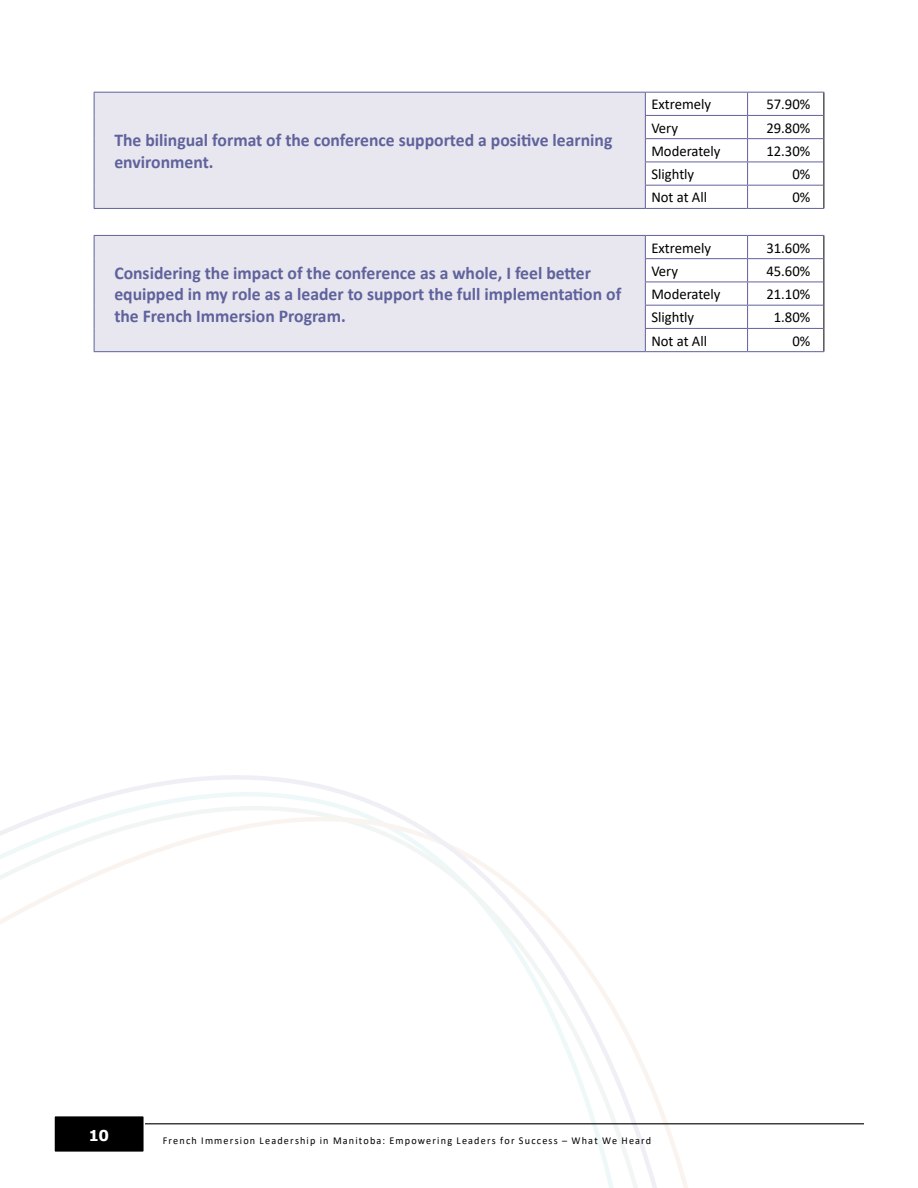
<style>
.page{position:relative;width:918px;height:1188px;background:#fff}
.page>*{position:absolute;margin:0;border:0;box-sizing:border-box;transform-origin:0 0}
.texte{font:700 18px/21.6px "Calibri";color:#5f629c}
.texte-2{font:15px "Calibri";color:#000}
.t1{font:700 15px "Verdana";color:#fff}
.t2{font:10.5px "Calibri";letter-spacing:.115em;color:#000}
</style>
<div class="page">
<svg style="left:0;top:775px;width:675px;height:413px"></svg>
<hr style="left:66px;top:1123px;width:798px;height:1px;background:#000">
<div style="left:54px;top:1116px;width:90px;height:36px;background:#000"></div>
<div style="left:53px;top:1115px;width:92px;height:38px;border:2px solid #fff"></div>
<svg style="left:681px;top:91px;width:183px;height:1097px"></svg>
<div style="left:94px;top:92px;width:551px;height:116px;background:#e8e7ef"></div>
<svg style="left:824px;top:93px;width:1px;height:115px"></svg>
<hr style="left:748px;top:92px;width:76px;height:1px;background:#5f629c">
<hr style="left:748px;top:115px;width:76px;height:1px;background:#5f629c">
<hr style="left:748px;top:138px;width:76px;height:1px;background:#5f629c">
<hr style="left:748px;top:162px;width:76px;height:1px;background:#5f629c">
<hr style="left:748px;top:185px;width:76px;height:1px;background:#5f629c">
<svg style="left:747px;top:93px;width:1px;height:115px"></svg>
<hr style="left:748px;top:208px;width:76px;height:1px;background:#5f629c">
<hr style="left:94px;top:92px;width:551px;height:1px;background:#5f629c">
<svg style="left:94px;top:93px;width:1px;height:115px"></svg>
<hr style="left:94px;top:208px;width:551px;height:1px;background:#5f629c">
<hr style="left:645px;top:92px;width:103px;height:1px;background:#5f629c">
<hr style="left:645px;top:115px;width:103px;height:1px;background:#5f629c">
<hr style="left:645px;top:138px;width:103px;height:1px;background:#5f629c">
<hr style="left:645px;top:162px;width:103px;height:1px;background:#5f629c">
<hr style="left:645px;top:185px;width:103px;height:1px;background:#5f629c">
<svg style="left:645px;top:93px;width:1px;height:115px"></svg>
<hr style="left:645px;top:208px;width:103px;height:1px;background:#5f629c">
<div style="left:94px;top:235px;width:551px;height:117px;background:#e8e7ef"></div>
<svg style="left:824px;top:236px;width:1px;height:115px"></svg>
<hr style="left:748px;top:235px;width:76px;height:1px;background:#5f629c">
<hr style="left:748px;top:258px;width:76px;height:1px;background:#5f629c">
<hr style="left:748px;top:282px;width:76px;height:1px;background:#5f629c">
<hr style="left:748px;top:305px;width:76px;height:1px;background:#5f629c">
<hr style="left:748px;top:328px;width:76px;height:1px;background:#5f629c">
<svg style="left:747px;top:236px;width:1px;height:115px"></svg>
<hr style="left:748px;top:351px;width:76px;height:1px;background:#5f629c">
<hr style="left:94px;top:235px;width:551px;height:1px;background:#5f629c">
<svg style="left:94px;top:236px;width:1px;height:115px"></svg>
<hr style="left:94px;top:351px;width:551px;height:1px;background:#5f629c">
<hr style="left:645px;top:235px;width:103px;height:1px;background:#5f629c">
<hr style="left:645px;top:258px;width:103px;height:1px;background:#5f629c">
<hr style="left:645px;top:282px;width:103px;height:1px;background:#5f629c">
<hr style="left:645px;top:305px;width:103px;height:1px;background:#5f629c">
<hr style="left:645px;top:328px;width:103px;height:1px;background:#5f629c">
<svg style="left:645px;top:236px;width:1px;height:115px"></svg>
<hr style="left:645px;top:351px;width:103px;height:1px;background:#5f629c">
<p class="texte" style="left:114px;top:129px;width:500px">The bilingual format of the conference supported a positive learning environment.</p>
<p class="texte" style="left:114px;top:262px;width:508px">Considering the impact of the conference as a whole, I feel better equipped in my role as a leader to support the full implementation of the French Immersion Program.</p>
<p class="texte-2" style="left:651px;top:94px;width:61px">Extremely</p>
<p class="texte-2" style="left:766px;top:94px;width:46px">57.90%</p>
<p class="texte-2" style="left:651px;top:117px;width:28px">Very</p>
<p class="texte-2" style="left:766px;top:117px;width:46px">29.80%</p>
<p class="texte-2" style="left:651px;top:141px;width:71px">Moderately</p>
<p class="texte-2" style="left:766px;top:141px;width:46px">12.30%</p>
<p class="texte-2" style="left:651px;top:164px;width:44px">Slightly</p>
<p class="texte-2" style="left:792px;top:164px;width:19px">0%</p>
<p class="texte-2" style="left:651px;top:187px;width:57px">Not at All</p>
<p class="texte-2" style="left:792px;top:187px;width:19px">0%</p>
<p class="texte-2" style="left:651px;top:237px;width:61px">Extremely</p>
<p class="texte-2" style="left:766px;top:237px;width:46px">31.60%</p>
<p class="texte-2" style="left:651px;top:261px;width:28px">Very</p>
<p class="texte-2" style="left:766px;top:261px;width:46px">45.60%</p>
<p class="texte-2" style="left:651px;top:284px;width:71px">Moderately</p>
<p class="texte-2" style="left:766px;top:284px;width:46px">21.10%</p>
<p class="texte-2" style="left:651px;top:307px;width:44px">Slightly</p>
<p class="texte-2" style="left:774px;top:307px;width:38px">1.80%</p>
<p class="texte-2" style="left:651px;top:330px;width:57px">Not at All</p>
<p class="texte-2" style="left:792px;top:330px;width:19px">0%</p>
<p class="t1" style="left:88px;top:1125px;width:22px">10</p>
<p class="t2" style="left:163px;top:1133px;width:490px">French Immersion Leadership in Manitoba: Empowering Leaders for Success – What We Heard</p>
</div>
